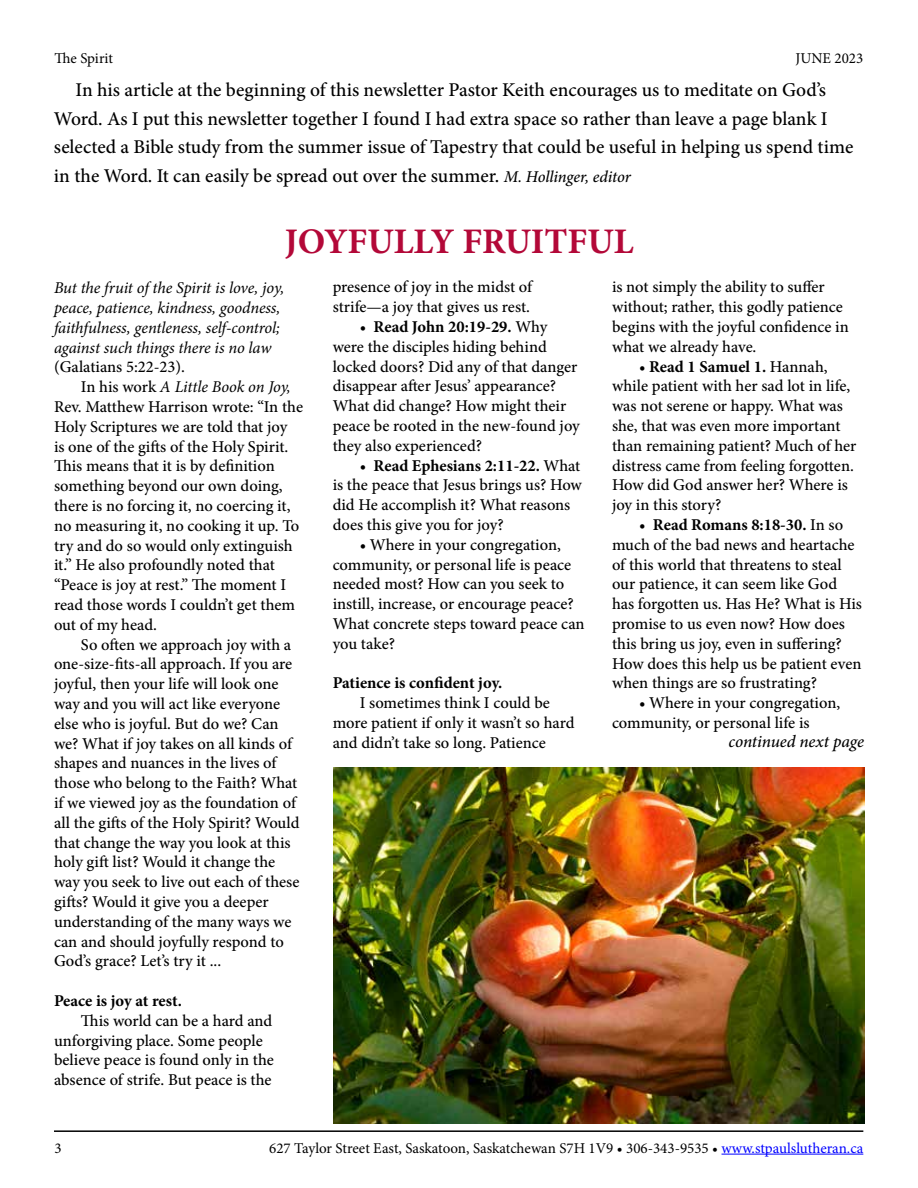
<style>
.page{position:relative;width:918px;height:1188px;background:#fff}
.page>*{position:absolute;margin:0;border:0;box-sizing:border-box;transform-origin:0 0}
.t1{font:700 36px "Minion Pro";color:#b30838}
.t2{font:500 19.5px/28.5px "Minion Pro";color:#000}
.t3{font:italic 500 17.25px "Minion Pro";letter-spacing:-.005em;color:#000}
.t4{font:500 16.5px/19.8px "Minion Pro";color:#000}
.t5{font:italic 16.5px/19.8px "Minion Pro";letter-spacing:-.01em;color:#000}
.t6{font:700 16.5px "Minion Pro";color:#000}
.t7{font:15px "Minion Pro";color:#000}
.s1{font-style:italic;font-size:16.5px}
.s2{font-weight:500;font-style:normal}
.s3{font-weight:700}
.s4{color:#00f}
</style>
<div class="page">
<hr style="left:722px;top:1154px;width:141px;height:1px;background:#00f">
<hr style="left:54px;top:1130px;width:809px;height:2px;background:#000">
<img style="left:333px;top:768px;width:531px;height:355px">
<p class="t7" style="left:55px;top:48px;width:60px">The Spirit</p>
<p class="t7" style="left:796px;top:48px;width:69px">JUNE 2023</p>
<p class="t2" style="left:54px;top:76px;width:801px;text-indent:22px">In his article at the beginning of this newsletter Pastor Keith encourages us to meditate on God’s Word. As I put this newsletter together I found I had extra space so rather than leave a page blank I selected a Bible study from the summer issue of Tapestry that could be useful in helping us spend time in the Word. It can easily be spread out over the summer. <span class="s1">M. Hollinger, editor</span></p>
<h1 class="t1" style="left:285px;top:216px;width:350px">JOYFULLY FRUITFUL</h1>
<p class="t5" style="left:54px;top:278px;width:232px">But the fruit of the Spirit is love, joy, peace, patience, kindness, goodness, faithfulness, gentleness, self-control; against such things there is no law</p>
<p class="t4" style="left:54px;top:357px;width:133px">(Galatians 5:22-23).</p>
<p class="t5" style="left:81px;top:377px;width:211px"><span class="s2">In his work</span> A Little Book on Joy,</p>
<p class="t4" style="left:54px;top:397px;width:251px">Rev. Matthew Harrison wrote: “In the</p>
<p class="t4" style="left:54px;top:417px;width:235px">Holy Scriptures we are told that joy</p>
<p class="t4" style="left:54px;top:436px;width:236px">is one of the gifts of the Holy Spirit.</p>
<p class="t4" style="left:54px;top:456px;width:222px">This means that it is by definition</p>
<p class="t4" style="left:54px;top:476px;width:230px">something beyond our own doing,</p>
<p class="t4" style="left:54px;top:496px;width:238px">there is no forcing it, no coercing it,</p>
<p class="t4" style="left:54px;top:516px;width:247px">no measuring it, no cooking it up. To</p>
<p class="t4" style="left:54px;top:535px;width:240px">try and do so would only extinguish</p>
<p class="t4" style="left:54px;top:555px;width:222px">it.” He also profoundly noted that</p>
<p class="t4" style="left:54px;top:575px;width:234px">“Peace is joy at rest.” The moment I</p>
<p class="t4" style="left:54px;top:595px;width:243px">read those words I couldn’t get them</p>
<p class="t4" style="left:54px;top:615px;width:105px">out of my head.</p>
<p class="t4" style="left:81px;top:634px;width:212px">So often we approach joy with a</p>
<p class="t4" style="left:54px;top:654px;width:240px">one-size-fits-all approach. If you are</p>
<p class="t4" style="left:54px;top:674px;width:226px">joyful, then your life will look one</p>
<p class="t4" style="left:54px;top:694px;width:228px">way and you will act like everyone</p>
<p class="t4" style="left:54px;top:714px;width:226px">else who is joyful. But do we? Can</p>
<p class="t4" style="left:54px;top:733px;width:240px">we? What if joy takes on all kinds of</p>
<p class="t4" style="left:54px;top:753px;width:224px">shapes and nuances in the lives of</p>
<p class="t4" style="left:54px;top:773px;width:245px">those who belong to the Faith? What</p>
<p class="t4" style="left:54px;top:793px;width:244px">if we viewed joy as the foundation of</p>
<p class="t4" style="left:54px;top:813px;width:247px">all the gifts of the Holy Spirit? Would</p>
<p class="t4" style="left:54px;top:832px;width:238px">that change the way you look at this</p>
<p class="t4" style="left:54px;top:852px;width:223px">holy gift list? Would it change the</p>
<p class="t4" style="left:54px;top:872px;width:247px">way you seek to live out each of these</p>
<p class="t4" style="left:54px;top:892px;width:216px">gifts? Would it give you a deeper</p>
<p class="t4" style="left:54px;top:912px;width:239px">understanding of the many ways we</p>
<p class="t4" style="left:54px;top:931px;width:231px">can and should joyfully respond to</p>
<p class="t4" style="left:54px;top:951px;width:169px">God’s grace? Let’s try it ...</p>
<p class="t6" style="left:54px;top:989px;width:130px">Peace is joy at rest.</p>
<p class="t4" style="left:54px;top:1011px;width:221px;text-indent:27px">This world can be a hard and unforgiving place. Some people believe peace is found only in the absence of strife. But peace is the</p>
<p class="t4" style="left:333px;top:277px;width:201px">presence of joy in the midst of strife—a joy that gives us rest.</p>
<p class="t4" style="left:333px;top:317px;width:249px;text-indent:27px">• <span class="s3">Read John 20:19-29.</span> Why were the disciples hiding behind locked doors? Did any of that danger disappear after Jesus’ appearance?<br>What did change? How might their peace be rooted in the new-found joy they also experienced?</p>
<p class="t4" style="left:333px;top:455px;width:251px;text-indent:27px">• <span class="s3">Read Ephesians 2:11-22.</span> What is the peace that Jesus brings us? How did He accomplish it? What reasons does this give you for joy?</p>
<p class="t4" style="left:333px;top:535px;width:253px;text-indent:27px">• Where in your congregation, community, or personal life is peace needed most? How can you seek to instill, increase, or encourage peace?<br>What concrete steps toward peace can you take?</p>
<p class="t6" style="left:333px;top:672px;width:171px">Patience is confident joy.</p>
<p class="t4" style="left:333px;top:693px;width:243px;text-indent:27px">I sometimes think I could be more patient if only it wasn’t so hard and didn’t take so long. Patience</p>
<p class="t4" style="left:612px;top:277px;width:238px">is not simply the ability to suffer without; rather, this godly patience begins with the joyful confidence in what we already have.</p>
<p class="t4" style="left:612px;top:356px;width:246px;text-indent:27px">• <span class="s3">Read 1 Samuel 1.</span> Hannah, while patient with her sad lot in life, was not serene or happy. What was she, that was even more important than remaining patient? Much of her distress came from feeling forgotten.<br>How did God answer her? Where is joy in this story?</p>
<p class="t4" style="left:612px;top:515px;width:251px;text-indent:27px">• <span class="s3">Read Romans 8:18-30.</span> In so much of the bad news and heartache of this world that threatens to steal our patience, it can seem like God has forgotten us. Has He? What is His promise to us even now? How does this bring us joy, even in suffering?<br>How does this help us be patient even when things are so frustrating?</p>
<p class="t4" style="left:612px;top:693px;width:230px;text-indent:27px">• Where in your congregation, community, or personal life is</p>
<p class="t3" style="left:729px;top:729px;width:137px">continued next page</p>
<p class="t7" style="left:55px;top:1138px;width:9px">3</p>
<p class="t7" style="left:269px;top:1138px;width:596px">627 Taylor Street East, Saskatoon, Saskatchewan S7H 1V9 • 306-343-9535 • <span class="s4">www.stpaulslutheran.ca</span></p>
</div>
